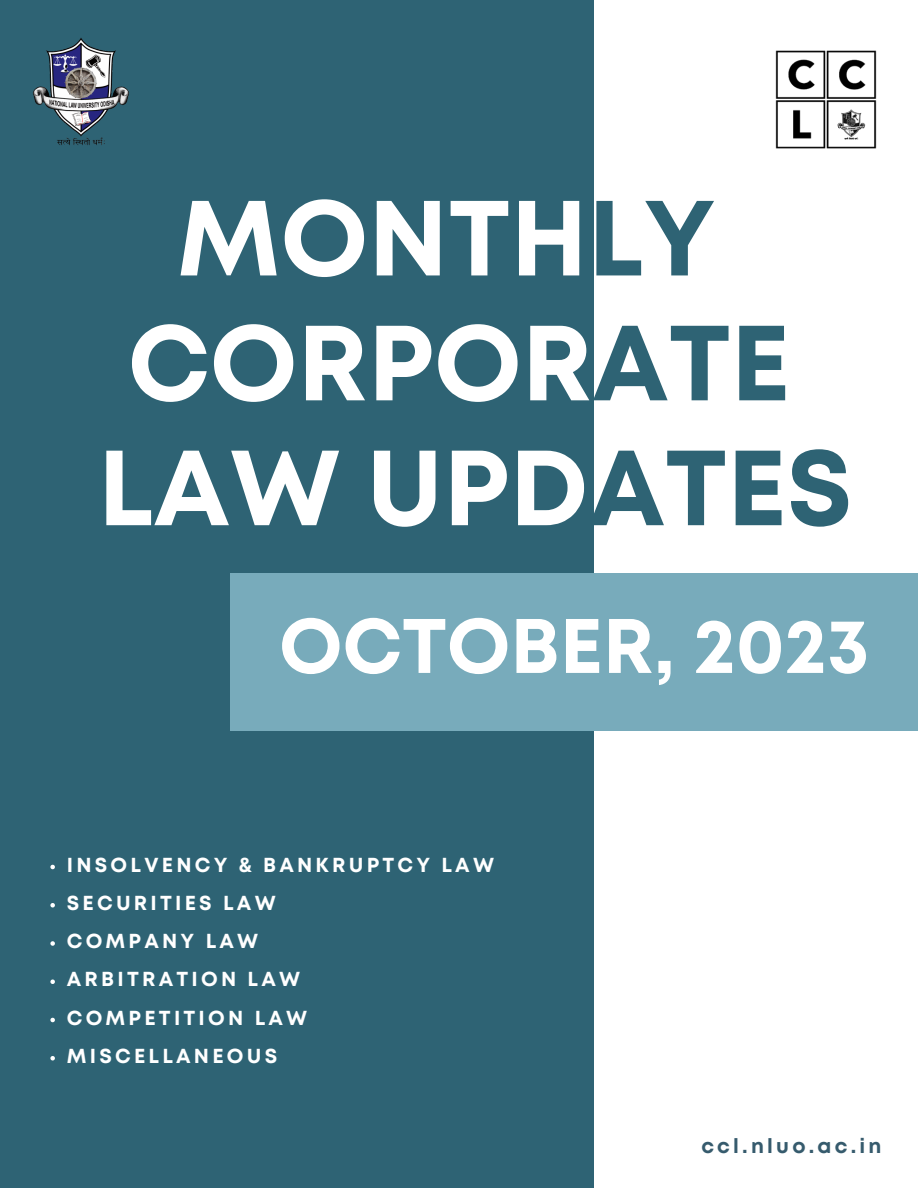
<style>
.page{position:relative;width:918px;height:1188px;background:#2e6374}
.page>*{position:absolute;margin:0;border:0;box-sizing:border-box;transform-origin:0 0}
.t1{font:700 106.5px "Mont";color:#fff}
.t2{font:700 77.1px "Mont";color:#fff}
.t3{font:700 20.25px "Mont";letter-spacing:.16em;color:#fff}
.t4{font:700 20.25px "Mont";letter-spacing:.16em;color:#365b6d}
.s1{color:#2e6374}
</style>
<div class="page">
<div style="left:594px;top:0;width:324px;height:1188px;background:#fff"></div>
<div style="left:230px;top:574px;width:688px;height:157px;background:#78abbb"></div>
<img style="left:33px;top:38px;width:96px;height:107px">
<img style="left:775px;top:50px;width:102px;height:99px">
<svg style="left:50px;top:865px;width:5px;height:4px"></svg>
<svg style="left:50px;top:903px;width:5px;height:5px"></svg>
<svg style="left:50px;top:941px;width:5px;height:5px"></svg>
<svg style="left:50px;top:980px;width:5px;height:4px"></svg>
<svg style="left:50px;top:1018px;width:5px;height:4px"></svg>
<svg style="left:50px;top:1056px;width:5px;height:5px"></svg>
<p class="t1" style="left:177px;top:198px;width:541px">MONTH<span class="s1">LY</span></p>
<p class="t1" style="left:128px;top:323px;width:664px">CORPOR<span class="s1">ATE</span></p>
<p class="t1" style="left:98px;top:448px;width:756px">LAW UPD<span class="s1">ATES</span></p>
<p class="t2" style="left:279px;top:617px;width:592px">OCTOBER, 2023</p>
<p class="t3" style="left:67px;top:857px;width:429px">INSOLVENCY &amp; BANKRUPTCY LAW</p>
<p class="t3" style="left:67px;top:895px;width:210px">SECURITIES LAW</p>
<p class="t3" style="left:67px;top:933px;width:193px">COMPANY LAW</p>
<p class="t3" style="left:67px;top:972px;width:235px">ARBITRATION LAW</p>
<p class="t3" style="left:67px;top:1010px;width:242px">COMPETITION LAW</p>
<p class="t3" style="left:67px;top:1048px;width:212px">MISCELLANEOUS</p>
<p class="t4" style="left:701px;top:1139px;width:182px">ccl.nluo.ac.in</p>
</div>
